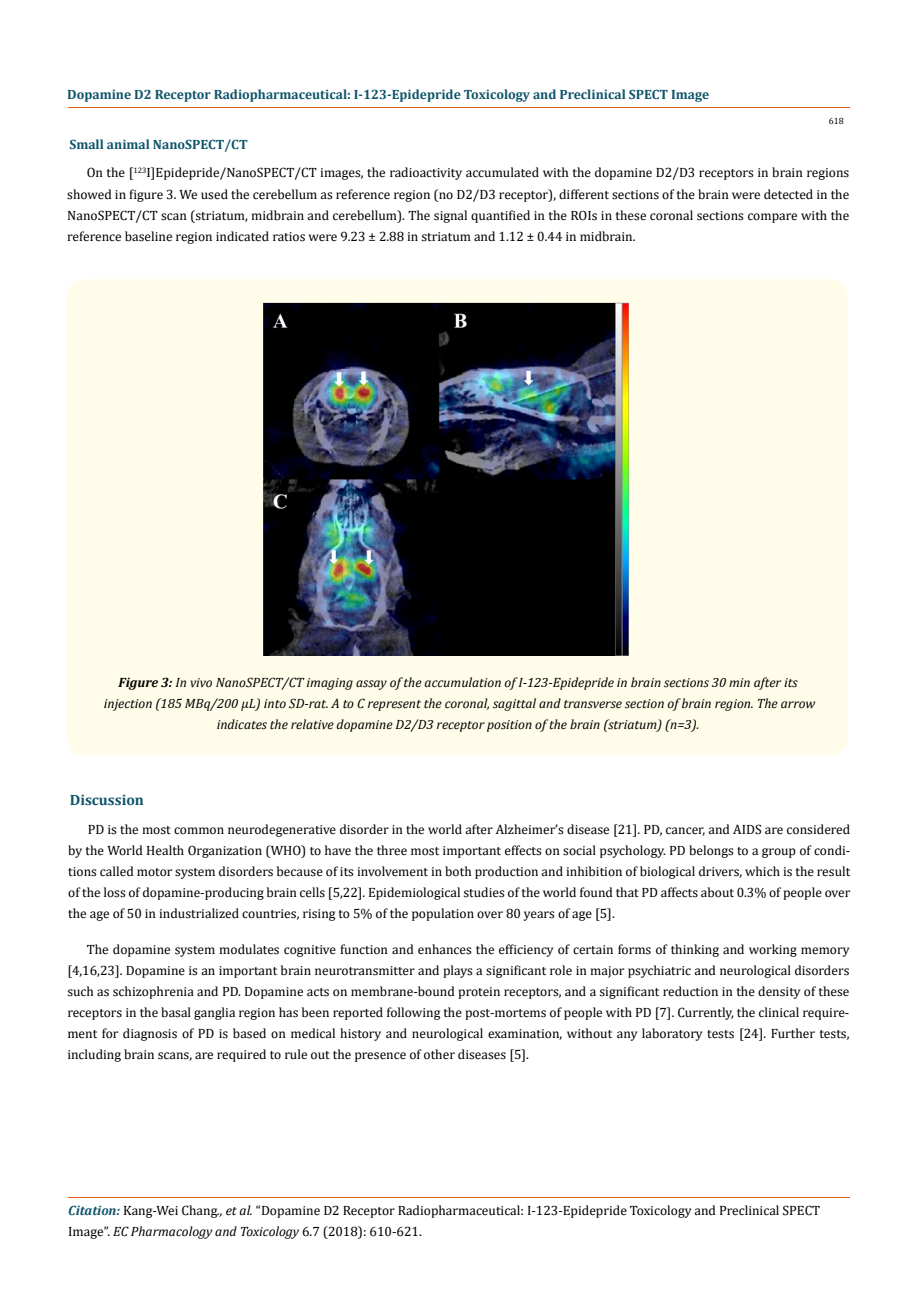
<style>
.page{position:relative;width:917px;height:1316px;background:#fff}
.page>*{position:absolute;margin:0;border:0;box-sizing:border-box;transform-origin:0 0}
.t1{font:700 15px "Cambria";color:#0e546a}
.t2{font:13.5px/21px "Cambria";color:#000;text-align:justify}
.t3{font:italic 13.5px/21px "Cambria";color:#000;text-align:center}
.t4{font:700 13.5px "Cambria";color:#0e546a}
.t5{font:9px "Cambria";color:#000}
.s1{font-weight:700}
.s2{font-weight:700;font-style:italic;color:#0e546a}
.s3{font-style:italic}
</style>
<div class="page">
<hr style="left:68px;top:108px;width:781px;height:1px;background:#e05d1a">
<hr style="left:68px;top:1197px;width:781px;height:1px;background:#e05d1a">
<div style="left:67px;top:279px;width:781px;height:476px;background:#fffde9;border-radius:18px"></div>
<img style="left:263px;top:302px;width:365px;height:354px">
<p class="t4" style="left:67px;top:85px;width:643px">Dopamine D2 Receptor Radiopharmaceutical: I-123-Epidepride Toxicology and Preclinical SPECT Image</p>
<p class="t4" style="left:69px;top:135px;width:180px">Small animal NanoSPECT/CT</p>
<p class="t5" style="left:828px;top:116px;width:16px">618</p>
<p class="t2" style="left:67px;top:162px;width:783px;text-indent:20px">On the [<sup>123</sup>I]Epidepride/NanoSPECT/CT images, the radioactivity accumulated with the dopamine D2/D3 receptors in brain regions showed in figure 3. We used the cerebellum as reference region (no D2/D3 receptor), different sections of the brain were detected in the NanoSPECT/CT scan (striatum, midbrain and cerebellum). The signal quantified in the ROIs in these coronal sections compare with the reference baseline region indicated ratios were 9.23 ± 2.88 in striatum and 1.12 ± 0.44 in midbrain.</p>
<p class="t3" style="left:104px;top:671px;width:713px"><span class="s1">Figure 3:</span> In vivo NanoSPECT/CT imaging assay of the accumulation of I-123-Epidepride in brain sections 30 min after its injection (185 MBq/200 µL) into SD-rat. A to C represent the coronal, sagittal and transverse section of brain region. The arrow indicates the relative dopamine D2/D3 receptor position of the brain (striatum) (n=3).</p>
<p class="t1" style="left:70px;top:789px;width:76px">Discussion</p>
<p class="t2" style="left:68px;top:819px;width:783px;text-indent:19px">PD is the most common neurodegenerative disorder in the world after Alzheimer’s disease [21]. PD, cancer, and AIDS are considered by the World Health Organization (WHO) to have the three most important effects on social psychology. PD belongs to a group of condi&shy;tions called motor system disorders because of its involvement in both production and inhibition of biological drivers, which is the result of the loss of dopamine-producing brain cells [5,22]. Epidemiological studies of the world found that PD affects about 0.3% of people over the age of 50 in industrialized countries, rising to 5% of the population over 80 years of age [5].</p>
<p class="t2" style="left:67px;top:938px;width:783px;text-indent:19px">The dopamine system modulates cognitive function and enhances the efficiency of certain forms of thinking and working memory [4,16,23]. Dopamine is an important brain neurotransmitter and plays a significant role in major psychiatric and neurological disorders such as schizophrenia and PD. Dopamine acts on membrane-bound protein receptors, and a significant reduction in the density of these receptors in the basal ganglia region has been reported following the post-mortems of people with PD [7]. Currently, the clinical require&shy;ment for diagnosis of PD is based on medical history and neurological examination, without any laboratory tests [24]. Further tests, including brain scans, are required to rule out the presence of other diseases [5].</p>
<p class="t2" style="left:68px;top:1200px;width:753px"><span class="s2">Citation:</span> Kang-Wei Chang<span class="s3">., et al.</span> “Dopamine D2 Receptor Radiopharmaceutical: I-123-Epidepride Toxicology and Preclinical SPECT<br>Image”. <span class="s3">EC Pharmacology and Toxicology</span> 6.7 (2018): 610-621.</p>
</div>
